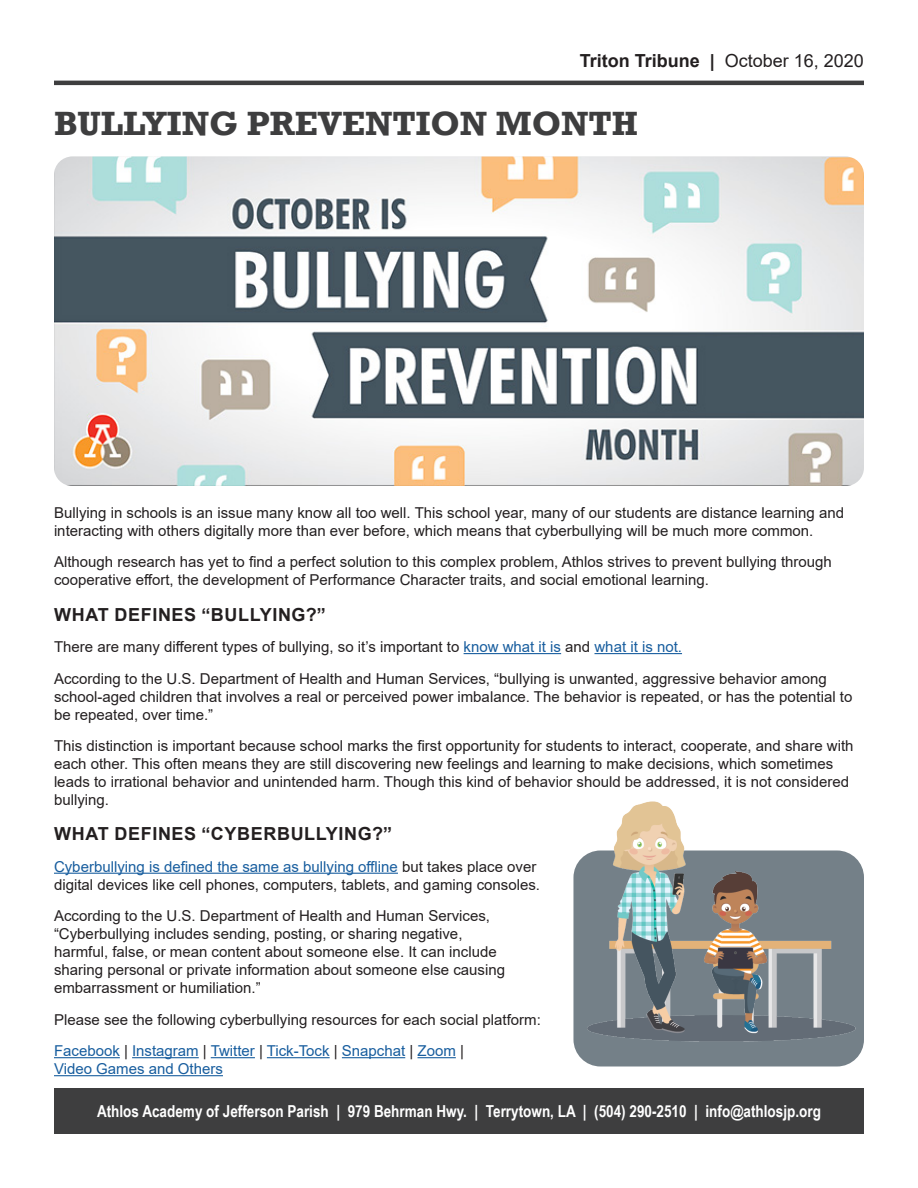
<style>
.page{position:relative;width:918px;height:1188px;background:#fff}
.page>*{position:absolute;margin:0;border:0;box-sizing:border-box;transform-origin:0 0}
.t1{font:700 34.5px "Rockwell";color:#3e3e3f}
.t2{font:700 18px "Arial";letter-spacing:.035em;color:#231f20}
.t3{font:700 18px "Arial";color:#231f20}
.t4{font:700 16.5px "Arial Narrow";color:#fff}
.t5{font:15px/18px "Arial";color:#231f20}
.t6{font:15px/18px "Arial";color:#175d9e}
.s1{font-weight:400}
.s2{color:#175d9e}
.s3{color:#231f20}
</style>
<div class="page">
<hr style="left:54px;top:81px;width:810px;height:4px;background:#3e3e3f">
<div style="left:54px;top:1089px;width:810px;height:45px;background:#3e3e3f"></div>
<hr style="left:464px;top:653px;width:97px;height:1px;background:#175d9e">
<hr style="left:594px;top:653px;width:88px;height:1px;background:#175d9e">
<hr style="left:54px;top:873px;width:344px;height:1px;background:#175d9e">
<hr style="left:54px;top:1057px;width:66px;height:1px;background:#175d9e">
<hr style="left:132px;top:1057px;width:67px;height:1px;background:#175d9e">
<hr style="left:211px;top:1057px;width:44px;height:1px;background:#175d9e">
<hr style="left:267px;top:1057px;width:63px;height:1px;background:#175d9e">
<hr style="left:342px;top:1057px;width:63px;height:1px;background:#175d9e">
<hr style="left:418px;top:1057px;width:38px;height:1px;background:#175d9e">
<hr style="left:54px;top:1075px;width:169px;height:1px;background:#175d9e">
<img style="left:54px;top:157px;width:810px;height:329px">
<div style="left:573px;top:850px;width:291px;height:216px;background:#748088;border-radius:27px"></div>
<img style="left:573px;top:801px;width:291px;height:260px">
<p class="t3" style="left:580px;top:48px;width:286px">Triton Tribune | <span class="s1">October 16, 2020</span></p>
<p class="t1" style="left:54px;top:102px;width:586px">BULLYING PREVENTION MONTH</p>
<p class="t5" style="left:54px;top:504px;width:792px">Bullying in schools is an issue many know all too well. This school year, many of our students are distance learning and interacting with others digitally more than ever before, which means that cyberbullying will be much more common.</p>
<p class="t5" style="left:54px;top:553px;width:779px">Although research has yet to find a perfect solution to this complex problem, Athlos strives to prevent bullying through cooperative effort, the development of Performance Character traits, and social emotional learning.</p>
<p class="t2" style="left:54px;top:602px;width:273px">WHAT DEFINES “BULLYING?”</p>
<p class="t5" style="left:54px;top:638px;width:630px">There are many different types of bullying, so it’s important to <span class="s2">know what it is</span> and <span class="s2">what it is not.</span></p>
<p class="t5" style="left:54px;top:669px;width:800px">According to the U.S. Department of Health and Human Services, “bullying is unwanted, aggressive behavior among school-aged children that involves a real or perceived power imbalance. The behavior is repeated, or has the potential to be repeated, over time.”</p>
<p class="t5" style="left:54px;top:737px;width:801px">This distinction is important because school marks the first opportunity for students to interact, cooperate, and share with each other. This often means they are still discovering new feelings and learning to make decisions, which sometimes leads to irrational behavior and unintended harm. Though this kind of behavior should be addressed, it is not considered bullying.</p>
<p class="t2" style="left:54px;top:821px;width:339px">WHAT DEFINES “CYBERBULLYING?”</p>
<p class="t5" style="left:54px;top:857px;width:488px"><span class="s2">Cyberbullying is defined the same as bullying offline</span> but takes place over digital devices like cell phones, computers, tablets, and gaming consoles.</p>
<p class="t5" style="left:54px;top:907px;width:453px">According to the U.S. Department of Health and Human Services, “Cyberbullying includes sending, posting, or sharing negative, harmful, false, or mean content about someone else. It can include sharing personal or private information about someone else causing embarrassment or humiliation.”</p>
<p class="t5" style="left:54px;top:1010px;width:488px">Please see the following cyberbullying resources for each social platform:</p>
<p class="t6" style="left:54px;top:1042px;width:411px">Facebook <span class="s3">|</span> Instagram <span class="s3">|</span> Twitter <span class="s3">|</span> Tick-Tock <span class="s3">|</span> Snapchat <span class="s3">|</span> Zoom <span class="s3">|<br></span>Video Games and Others</p>
<p class="t4" style="left:97px;top:1099px;width:725px">Athlos Academy of Jefferson Parish | 979 Behrman Hwy. | Terrytown, LA | (504) 290-2510 | info@athlosjp.org</p>
</div>
